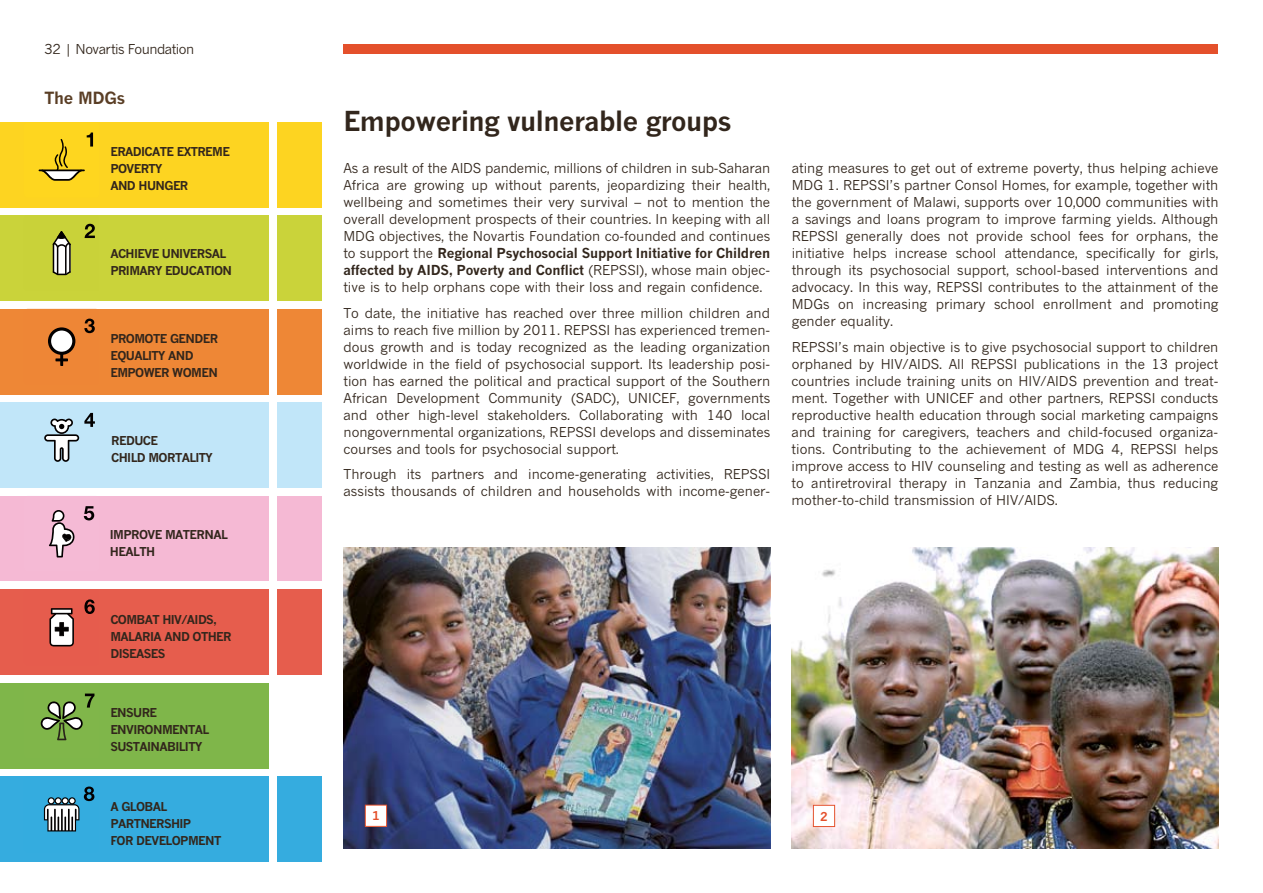
<style>
.page{position:relative;width:1263px;height:893px;background:#fff}
.page>*{position:absolute;margin:0;border:0;box-sizing:border-box;transform-origin:0 0}
.t1{font:700 27px "News Gothic";letter-spacing:-.02em;color:#32261c}
.t2{font:700 16.5px "News Gothic";letter-spacing:-.02em;color:#5a3e25}
.t3{font:13.5px/17px "News Gothic";color:#32261c;text-align:justify}
.t4{font:13.5px "News Gothic";letter-spacing:-.035em;color:#32261c}
.t5{font:700 12px/17px "News Gothic";letter-spacing:-.05em;color:#32261c}
.t6{font:700 12px "News Gothic";color:#e4502b}
.s1{font-weight:700}
</style>
<div class="page">
<img style="left:343px;top:547px;width:427px;height:301px">
<img style="left:792px;top:547px;width:426px;height:301px">
<div style="left:365px;top:805px;width:22px;height:21px;background:#fff"></div>
<div style="left:365px;top:805px;width:22px;height:21px;border:1px solid #e4502b"></div>
<div style="left:813px;top:805px;width:22px;height:21px;background:#fff"></div>
<div style="left:813px;top:805px;width:22px;height:22px;border:1px solid #e4502b"></div>
<div style="left:343px;top:45px;width:875px;height:9px;background:#e4502b"></div>
<div style="left:278px;top:122px;width:44px;height:85px;background:#fdd421"></div>
<div style="left:278px;top:215px;width:44px;height:86px;background:#cad33a"></div>
<div style="left:278px;top:309px;width:44px;height:85px;background:#ee8736"></div>
<div style="left:278px;top:402px;width:44px;height:86px;background:#c1e6f9"></div>
<div style="left:278px;top:496px;width:44px;height:84px;background:#f5b9d4"></div>
<div style="left:278px;top:589px;width:44px;height:86px;background:#e65d4d"></div>
<div style="left:278px;top:777px;width:44px;height:85px;background:#35acdf"></div>
<div style="left:0;top:122px;width:269px;height:85px;background:#fdd421"></div>
<div style="left:0;top:215px;width:269px;height:86px;background:#cad33a"></div>
<div style="left:0;top:309px;width:269px;height:85px;background:#ee8736"></div>
<div style="left:0;top:402px;width:269px;height:86px;background:#c1e6f9"></div>
<div style="left:0;top:496px;width:269px;height:84px;background:#f5b9d4"></div>
<div style="left:0;top:589px;width:269px;height:86px;background:#e65d4d"></div>
<div style="left:0;top:683px;width:269px;height:85px;background:#7fb64a"></div>
<div style="left:0;top:777px;width:269px;height:85px;background:#35acdf"></div>
<svg style="left:38px;top:132px;width:56px;height:49px"></svg>
<hr style="left:39px;top:169px;width:46px;height:2px;background:#030000">
<svg style="left:52px;top:223px;width:43px;height:53px"></svg>
<svg style="left:48px;top:318px;width:47px;height:48px"></svg>
<svg style="left:44px;top:412px;width:51px;height:50px"></svg>
<svg style="left:49px;top:506px;width:46px;height:52px"></svg>
<svg style="left:49px;top:599px;width:46px;height:48px"></svg>
<svg style="left:40px;top:693px;width:55px;height:48px"></svg>
<svg style="left:43px;top:786px;width:52px;height:46px"></svg>
<p class="t4" style="left:45px;top:41px;width:151px">32 | Novartis Foundation</p>
<p class="t2" style="left:45px;top:88px;width:82px">THE MDGS</p>
<p class="t5" style="left:110px;top:143px;width:15px">ERADICATE</p>
<p class="t5" style="left:177px;top:143px;width:23px">EXTREME</p>
<p class="t5" style="left:110px;top:160px;width:25px">POVERT</p>
<p class="t5" style="left:155px;top:160px;width:9px">Y</p>
<p class="t5" style="left:110px;top:177px;width:10px">AND</p>
<p class="t5" style="left:139px;top:177px;width:10px">HUNGER</p>
<p class="t5" style="left:110px;top:245px;width:16px">ACHIEVE</p>
<p class="t5" style="left:162px;top:245px;width:9px">UNIVERSA</p>
<p class="t5" style="left:219px;top:245px;width:8px">L</p>
<p class="t5" style="left:110px;top:262px;width:9px">PRIMAR</p>
<p class="t5" style="left:155px;top:262px;width:18px">Y EDUCATI</p>
<p class="t5" style="left:214px;top:262px;width:17px">ON</p>
<p class="t5" style="left:110px;top:330px;width:69px">PROMOTE GENDER<br>EQUALITY AND<br>EMP</p>
<p class="t5" style="left:135px;top:364px;width:66px">OWER WOMEN</p>
<p class="t5" style="left:111px;top:432px;width:65px">REDUCE<br>CHI LD MORTA</p>
<p class="t5" style="left:189px;top:449px;width:25px">LITY</p>
<p class="t5" style="left:110px;top:526px;width:13px">IMPR</p>
<p class="t5" style="left:139px;top:526px;width:35px">OVE MATERNA</p>
<p class="t5" style="left:221px;top:526px;width:8px">L</p>
<p class="t5" style="left:110px;top:543px;width:9px">HEA</p>
<p class="t5" style="left:133px;top:543px;width:15px">LTH</p>
<p class="t5" style="left:110px;top:611px;width:108px">COM BAT HIV/AIDS,<br>MA LARIA</p>
<p class="t5" style="left:164px;top:628px;width:10px">AND</p>
<p class="t5" style="left:193px;top:628px;width:17px">OTHER</p>
<p class="t5" style="left:110px;top:645px;width:8px">DISEASES</p>
<p class="t5" style="left:110px;top:704px;width:16px">ENSURE<br>ENVIR</p>
<p class="t5" style="left:145px;top:721px;width:18px">ONMENTA</p>
<p class="t5" style="left:202px;top:721px;width:8px">L</p>
<p class="t5" style="left:110px;top:738px;width:9px">SUSTAINA</p>
<p class="t5" style="left:167px;top:738px;width:36px">BILITY</p>
<p class="t5" style="left:110px;top:798px;width:58px">A GLOBAL<br>PARTNERSHIP<br>FOR DEVE</p>
<p class="t5" style="left:166px;top:832px;width:24px">LOPMENT</p>
<h1 class="t1" style="left:343px;top:104px;width:389px">EMPOWERING VULNERABLE GROUPS</h1>
<p class="t3" style="left:343px;top:159px;width:428px">As a result of the AIDS pandemic, millions of children in sub-Saharan Africa are growing up without parents, jeopardizing their health, wellbeing and sometimes their very survival – not to mention the overall development prospects of their countries. In keeping with all MDG objectives, the Novartis Foundation co-founded and continues to support the <span class="s1">REGIONAL PSYCHOSOCIAL SUPPORT INITIATIVE FOR CHILDREN AFFECTED BY AIDS, POVERTY AND CONFLICT</span> (REPSSI), whose main objec&shy;tive is to help orphans cope with their loss and regain confidence.</p>
<p class="t3" style="left:343px;top:304px;width:428px">To date, the initiative has reached over three million children and aims to reach five million by 2011. REPSSI has experienced tremen&shy;dous growth and is today recognized as the leading organization worldwide in the field of psychosocial support. Its leadership posi&shy;tion has earned the political and practical support of the Southern African Development Community (SADC), UNICEF, governments and other high-level stakeholders. Collaborating with 140 local nongovernmental organizations, REPSSI develops and disseminates courses and tools for psychosocial support.</p>
<p class="t3" style="left:343px;top:466px;width:428px">Through its partners and income-generating activities, REPSSI assists thousands of children and households with income-gener-</p>
<p class="t3" style="left:792px;top:159px;width:428px">ating measures to get out of extreme poverty, thus helping achieve MDG 1. REPSSI’s partner Consol Homes, for example, together with the government of Malawi, supports over 10,000 communities with a savings and loans program to improve farming yields. Although REPSSI generally does not provide school fees for orphans, the initiative helps increase school attendance, specifically for girls, through its psychosocial support, school-based interventions and advocacy. In this way, REPSSI contributes to the attainment of the MDGs on increasing primary school enrollment and promoting gender equality.</p>
<p class="t3" style="left:791px;top:338px;width:428px">REPSSI’s main objective is to give psychosocial support to children orphaned by HIV/AIDS. All REPSSI publications in the 13 project countries include training units on HIV/AIDS prevention and treat&shy;ment. Together with UNICEF and other partners, REPSSI conducts reproductive health education through social marketing campaigns and training for caregivers, teachers and child-focused organiza&shy;tions. Contributing to the achievement of MDG 4, REPSSI helps improve access to HIV counseling and testing as well as adherence to antiretroviral therapy in Tanzania and Zambia, thus reducing mother-to-child transmission of HIV/AIDS.</p>
<p class="t6" style="left:372px;top:809px;width:9px">1</p>
<p class="t6" style="left:820px;top:809px;width:9px">2</p>
</div>
